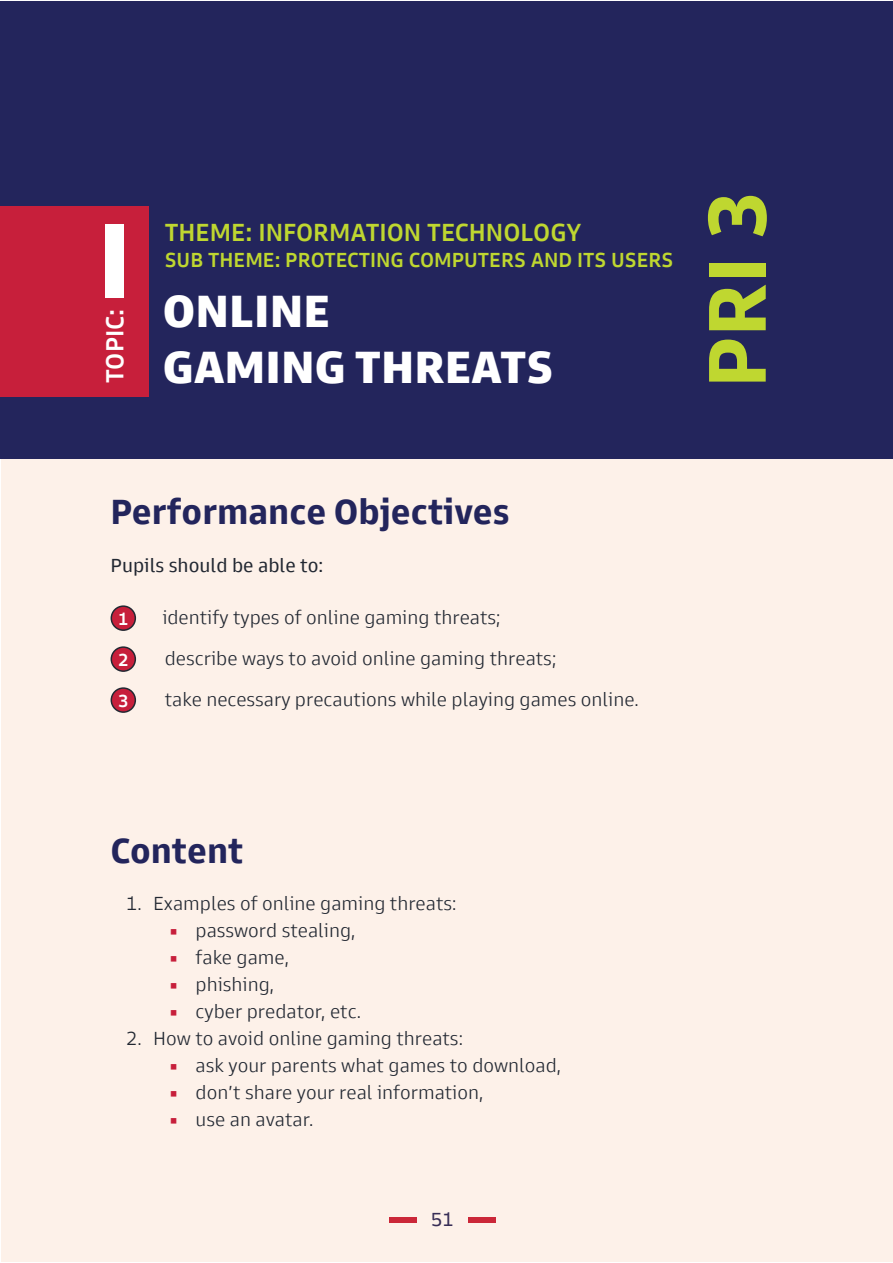
<style>
.page{position:relative;width:893px;height:1263px;background:#fff}
.page>*{position:absolute;margin:0;border:0;box-sizing:border-box;transform-origin:0 0}
.t1{font:700 84px "Goldman Sans";color:#bfd730}
.t2{font:900 46.5px/55.8px "Goldman Sans";color:#fff}
.t3{font:700 36px "Goldman Sans";color:#23255c}
.t4{font:500 25.5px "Goldman Sans";color:#bfd730}
.t5{font:500 25.5px "Goldman Sans";color:#fff}
.t6{font:500 21px "Goldman Sans";color:#bfd730}
.t7{font:300 19.5px/41px "Goldman Sans";color:#222832}
.t8{font:19.5px "Goldman Sans";color:#222832}
.t9{font:19.5px "Goldman Sans";color:#23255c}
.t10{font:500 18px "Goldman Sans";color:#fff}
.s1{color:#c71f3b}
</style>
<div class="page">
<div style="left:1px;top:459px;width:891px;height:803px;background:#fdf1e9"></div>
<div style="left:1px;top:1px;width:892px;height:457px;background:#23255c"></div>
<div style="left:0;top:206px;width:149px;height:190px;background:#c71f3b"></div>
<div style="left:105px;top:225px;width:19px;height:73px;background:#fff"></div>
<div style="left:111px;top:606px;width:24px;height:24px;background:#c71f3b;border-radius:50%"></div>
<div style="left:111px;top:605px;width:25px;height:26px;border:2px solid #222832;border-radius:50%"></div>
<div style="left:111px;top:647px;width:24px;height:24px;background:#c71f3b;border-radius:50%"></div>
<div style="left:111px;top:646px;width:25px;height:26px;border:2px solid #222832;border-radius:50%"></div>
<div style="left:111px;top:688px;width:24px;height:24px;background:#c71f3b;border-radius:50%"></div>
<div style="left:111px;top:687px;width:25px;height:26px;border:2px solid #222832;border-radius:50%"></div>
<h3 class="t5" style="left:99px;top:383px;width:76px;rotate:-90deg">TOPIC:</h3>
<h3 class="t4" style="left:165px;top:216px;width:418px">THEME: INFORMATION TECHNOLOGY</h3>
<p class="t6" style="left:165px;top:246px;width:510px">SUB THEME: PROTECTING COMPUTERS AND ITS USERS</p>
<h2 class="t2" style="left:163px;top:283px;width:391px">ONLINE<br>GAMING THREATS</h2>
<h1 class="t1" style="left:683px;top:388px;width:199px;rotate:-90deg">PRI 3</h1>
<h3 class="t3" style="left:111px;top:489px;width:400px">Performance Objectives</h3>
<p class="t8" style="left:111px;top:553px;width:214px">Pupils should be able to:</p>
<p class="t7" style="left:162px;top:596px;width:478px">identify types of online gaming threats;<br>describe ways to avoid online gaming threats;<br>take necessary precautions while playing games online.</p>
<p class="t10" style="left:118px;top:607px;width:12px">1</p>
<p class="t10" style="left:118px;top:648px;width:12px">2</p>
<p class="t10" style="left:118px;top:689px;width:12px">3</p>
<h3 class="t3" style="left:111px;top:828px;width:134px">Content</h3>
<p class="t7" style="left:126px;top:882px;width:332px">1. Examples of online gaming threats:</p>
<p class="t7" style="left:169px;top:909px;width:188px"><span class="s1">•</span> password stealing,</p>
<p class="t7" style="left:169px;top:936px;width:122px"><span class="s1">•</span> fake game,</p>
<p class="t7" style="left:169px;top:963px;width:107px"><span class="s1">•</span> phishing,</p>
<p class="t7" style="left:169px;top:990px;width:194px"><span class="s1">•</span> cyber predator, etc.</p>
<p class="t7" style="left:126px;top:1017px;width:338px">2. How to avoid online gaming threats:</p>
<p class="t7" style="left:169px;top:1044px;width:394px"><span class="s1">•</span> ask your parents what games to download,</p>
<p class="t7" style="left:169px;top:1071px;width:316px"><span class="s1">•</span> don’t share your real information,</p>
<p class="t7" style="left:169px;top:1098px;width:146px"><span class="s1">•</span> use an avatar.</p>
<p class="t9" style="left:431px;top:1207px;width:24px">51</p>
</div>
